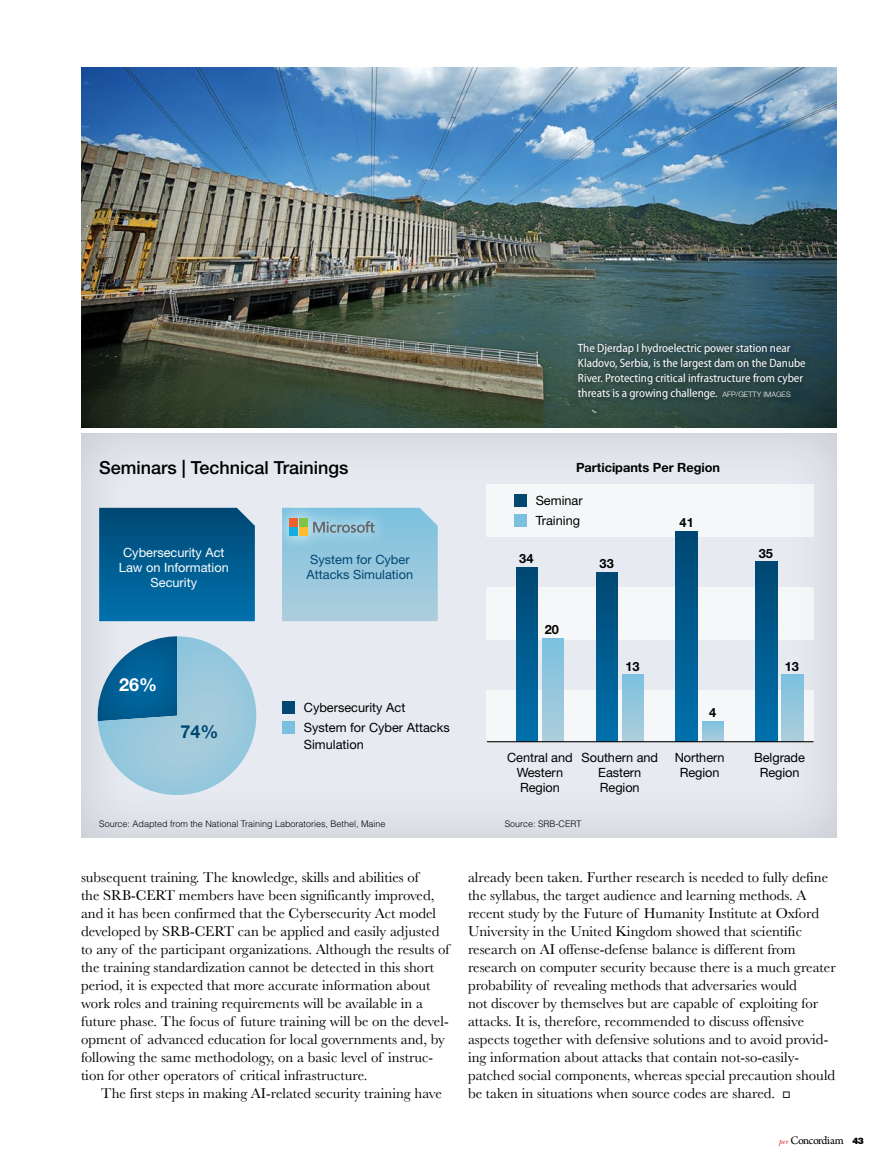
<style>
.page{position:relative;width:891px;height:1161px;background:#fff}
.page>*{position:absolute;margin:0;border:0;box-sizing:border-box;transform-origin:0 0}
.t1{font:500 18px "Helvetica Neue LT Std";color:#000}
.t2{font:700 18px "Helvetica Neue LT Std";color:#fff}
.t3{font:700 18px "Helvetica Neue LT Std";color:#004772}
.t4{font:14.85px/18px "Baskerville";color:#000}
.t5{font:12.75px/15px "Helvetica Neue LT Std";letter-spacing:-.005em;color:#000;text-align:center}
.t6{font:12.75px/15px "Helvetica Neue LT Std";color:#fff;text-align:center}
.t7{font:700 12.75px "Helvetica Neue LT Std";color:#000}
.t8{font:12.75px/15px "Helvetica Neue LT Std";color:#004772}
.t9{font:semi-condensed 12px/15px "Myriad Pro";color:#fff}
.t10{font:12px "Arno Pro";letter-spacing:-.05em;color:#000}
.t11{font:300 9px "Helvetica LT Std";color:#000}
.s1{font-family:"Helvetica Neue LT Std";font-weight:300;font-stretch:normal;font-size:7.5px}
.s2{font-family:"New Baskerville Std";font-style:italic;font-size:7.5px;color:#d2232a}
.s3{font-family:"Helvetica Neue LT Std";font-weight:900;font-size:9px}
</style>
<div class="page">
<img style="left:81px;top:68px;width:756px;height:360px">
<div style="left:571px;top:336px;width:242px;height:71px;background:#000;opacity:.75"></div>
<div style="left:80px;top:432px;width:758px;height:406px;background:#000;opacity:.15"></div>
<div style="left:487px;top:690px;width:327px;height:52px;background:#f5f7f9"></div>
<div style="left:487px;top:587px;width:327px;height:53px;background:#f5f7f9"></div>
<div style="left:487px;top:484px;width:327px;height:53px;background:#f5f7f9"></div>
<div style="left:514px;top:494px;width:13px;height:12px;background:#004772"></div>
<div style="left:514px;top:514px;width:13px;height:13px;background:#7bc1df"></div>
<div style="left:782px;top:675px;width:21px;height:67px;background:linear-gradient(to bottom,#7bc1df,#aecddc)"></div>
<div style="left:756px;top:562px;width:21px;height:180px;background:linear-gradient(to bottom,#004873,#0071ad)"></div>
<svg style="left:702px;top:721px;width:21px;height:20px"></svg>
<div style="left:676px;top:531px;width:21px;height:211px;background:linear-gradient(to bottom,#004873,#0071ad)"></div>
<div style="left:622px;top:675px;width:22px;height:67px;background:linear-gradient(to bottom,#7bc1df,#aecddc)"></div>
<div style="left:596px;top:572px;width:21px;height:170px;background:linear-gradient(to bottom,#004873,#0071ad)"></div>
<div style="left:542px;top:639px;width:22px;height:103px;background:linear-gradient(to bottom,#7bc1df,#aecddc)"></div>
<div style="left:516px;top:567px;width:22px;height:175px;background:linear-gradient(to bottom,#004873,#0071ad)"></div>
<hr style="left:487px;top:741px;width:326px;height:1px;background:#000">
<svg style="left:96px;top:635px;width:160px;height:162px;background:#8dbad2"></svg>
<div style="left:282px;top:701px;width:13px;height:12px;background:#004772"></div>
<div style="left:282px;top:721px;width:13px;height:13px;background:#7bc1df"></div>
<div style="left:274px;top:503px;width:115px;height:49px;background:linear-gradient(to right,#dfe8ef,#dbe6ef)"></div>
<svg style="left:282px;top:508px;width:156px;height:113px;background:#97c7db"></svg>
<div style="left:290px;top:518px;width:8px;height:9px;background:#f15f2f"></div>
<div style="left:299px;top:518px;width:9px;height:9px;background:#7fc347"></div>
<div style="left:290px;top:528px;width:8px;height:8px;background:#16ace3"></div>
<div style="left:299px;top:528px;width:9px;height:8px;background:#fdbb2a"></div>
<svg style="left:99px;top:508px;width:156px;height:113px;background:#025e91"></svg>
<p class="t1" style="left:99px;top:456px;width:251px">Seminars | Technical Trainings</p>
<p class="t6" style="left:119px;top:545px;width:111px">Cybersecurity Act<br>Law on Information<br>Security</p>
<p class="t8" style="left:307px;top:552px;width:108px">System for Cyber<br>Attacks Simulation</p>
<p class="t2" style="left:119px;top:674px;width:40px">26%</p>
<p class="t3" style="left:180px;top:721px;width:40px">74%</p>
<p class="t5" style="left:304px;top:697px;width:147px;line-height:20.5px;text-align:left">Cybersecurity Act<br>System for Cyber Attacks</p>
<p class="t5" style="left:304px;top:736px;width:61px">Simulation</p>
<p class="t9" style="left:578px;top:341px;width:229px">The Djerdap I hydroelectric power station near Kladovo, Serbia, is the largest dam on the Danube River. Protecting critical infrastructure from cyber threats is a growing challenge. <span class="s1">AFP/GETTY IMAGES</span></p>
<p class="t7" style="left:576px;top:459px;width:145px">Participants Per Region</p>
<p class="t5" style="left:536px;top:490px;width:48px;line-height:20.5px;text-align:left">Seminar<br>Training</p>
<p class="t7" style="left:519px;top:550px;width:16px">34</p>
<p class="t7" style="left:600px;top:556px;width:16px">33</p>
<p class="t7" style="left:680px;top:514px;width:16px">41</p>
<p class="t7" style="left:759px;top:545px;width:16px">35</p>
<p class="t7" style="left:545px;top:622px;width:16px">20</p>
<p class="t7" style="left:626px;top:658px;width:16px">13</p>
<p class="t5" style="left:507px;top:750px;width:67px">Central and<br>Western<br>Region</p>
<p class="t5" style="left:582px;top:750px;width:78px">Southern and<br>Eastern<br>Region</p>
<p class="t7" style="left:709px;top:705px;width:9px">4</p>
<p class="t7" style="left:785px;top:658px;width:16px">13</p>
<p class="t5" style="left:675px;top:750px;width:51px">Northern<br>Region</p>
<p class="t5" style="left:754px;top:750px;width:52px">Belgrade<br>Region</p>
<p class="t11" style="left:99px;top:818px;width:288px">Source: Adapted from the National Training Laboratories, Bethel, Maine</p>
<p class="t11" style="left:505px;top:818px;width:78px">Source: SRB-CERT</p>
<p class="t4" style="left:81px;top:868px;width:370px">subsequent training. The knowledge, skills and abilities of<br>the SRB-CERT members have been significantly improved, and it has been confirmed that the Cybersecurity Act model developed by SRB-CERT can be applied and easily adjusted to any of the participant organizations. Although the results of the training standardization cannot be detected in this short period, it is expected that more accurate information about work roles and training requirements will be available in a future phase. The focus of future training will be on the devel&shy;opment of advanced education for local governments and, by following the same methodology, on a basic level of instruc&shy;tion for other operators of critical infrastructure.</p>
<p class="t4" style="left:101px;top:1084px;width:342px">The first steps in making AI-related security training have</p>
<p class="t4" style="left:468px;top:868px;width:369px">already been taken. Further research is needed to fully define the syllabus, the target audience and learning methods. A recent study by the Future of Humanity Institute at Oxford University in the United Kingdom showed that scientific research on AI offense-defense balance is different from research on computer security because there is a much greater probability of revealing methods that adversaries would<br>not discover by themselves but are capable of exploiting for attacks. It is, therefore, recommended to discuss offensive aspects together with defensive solutions and to avoid provid&shy;ing information about attacks that contain not-so-easily&shy;patched social components, whereas special precaution should be taken in situations when source codes are shared. □</p>
<p class="t10" style="left:779px;top:1134px;width:87px"><span class="s2">per</span> Concordiam <span class="s3">43</span></p>
</div>
